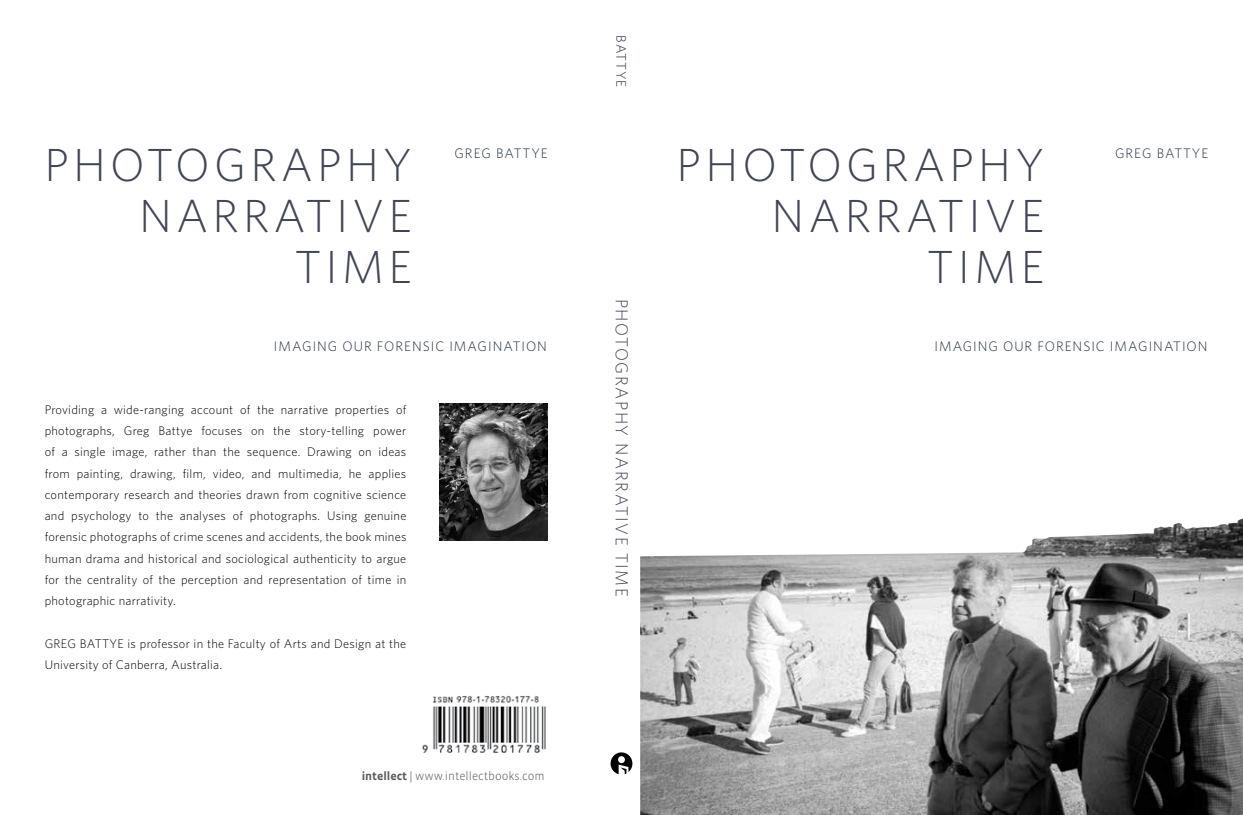
<style>
.page{position:relative;width:1243px;height:815px;background:#fff}
.page>*{position:absolute;margin:0;border:0;box-sizing:border-box;transform-origin:0 0}
.t1{font:300 46.5px/50.9px "Whitney HTF";letter-spacing:.09em;color:#414654;text-align:right}
.t2{font:300 17.38px "Whitney HTF";letter-spacing:.09em;color:#414654}
.t3{font:300 13.75px "Whitney HTF";letter-spacing:.07em;color:#202c3c}
.t4{font:300 12.5px/21.2px "Whitney HTF";letter-spacing:.02em;color:#000;text-align:justify}
.t5{font:300 11.88px "Vista Sans";color:#5a5b5d}
.s1{font-weight:700}
</style>
<div class="page">
<img style="left:640px;top:519px;width:602px;height:296px">
<svg style="left:610px;top:752px;width:22px;height:22px"></svg>
<img style="left:422px;top:696px;width:124px;height:57px">
<img style="left:439px;top:404px;width:108px;height:137px">
<h1 class="t1" style="left:44px;top:139px;width:369px">Photography<br>Narrative<br>Time</h1>
<p class="t3" style="left:454px;top:146px;width:95px">Greg Battye</p>
<p class="t3" style="left:274px;top:339px;width:274px">Imagi ng our forensic imagi nation</p>
<p class="t4" style="left:45px;top:399px;width:363px">Providing a wide-ranging account of the narrative properties of photographs, Greg Battye focuses on the story-telling power of a single image, rather than the sequence. Drawing on ideas from painting, drawing, film, video, and multimedia, he applies contemporary research and theories drawn from cognitive science and psychology to the analyses of photographs. Using genuine forensic photographs of crime scenes and accidents, the book mines human drama and historical and sociological authenticity to argue for the centrality of the perception and representation of time in photographic narrativity.</p>
<p class="t4" style="left:45px;top:633px;width:363px">Greg Battye is professor in the Faculty of Arts and Design at the<br>U niversity of Canberra, Australia.</p>
<p class="t5" style="left:361px;top:769px;width:184px"><span class="s1">intellect</span> | www.intellectbooks.com</p>
<p class="t3" style="left:629px;top:35px;width:53px;rotate:90deg">Battye</p>
<h2 class="t2" style="left:632px;top:299px;width:299px;rotate:90deg">Photography Narrative Time</h2>
<h1 class="t1" style="left:676px;top:139px;width:369px">Photography<br>Narrative<br>Time</h1>
<p class="t3" style="left:1114px;top:145px;width:95px">Greg Battye</p>
<p class="t3" style="left:934px;top:339px;width:274px">Imagi ng our forensic imagi nation</p>
</div>
